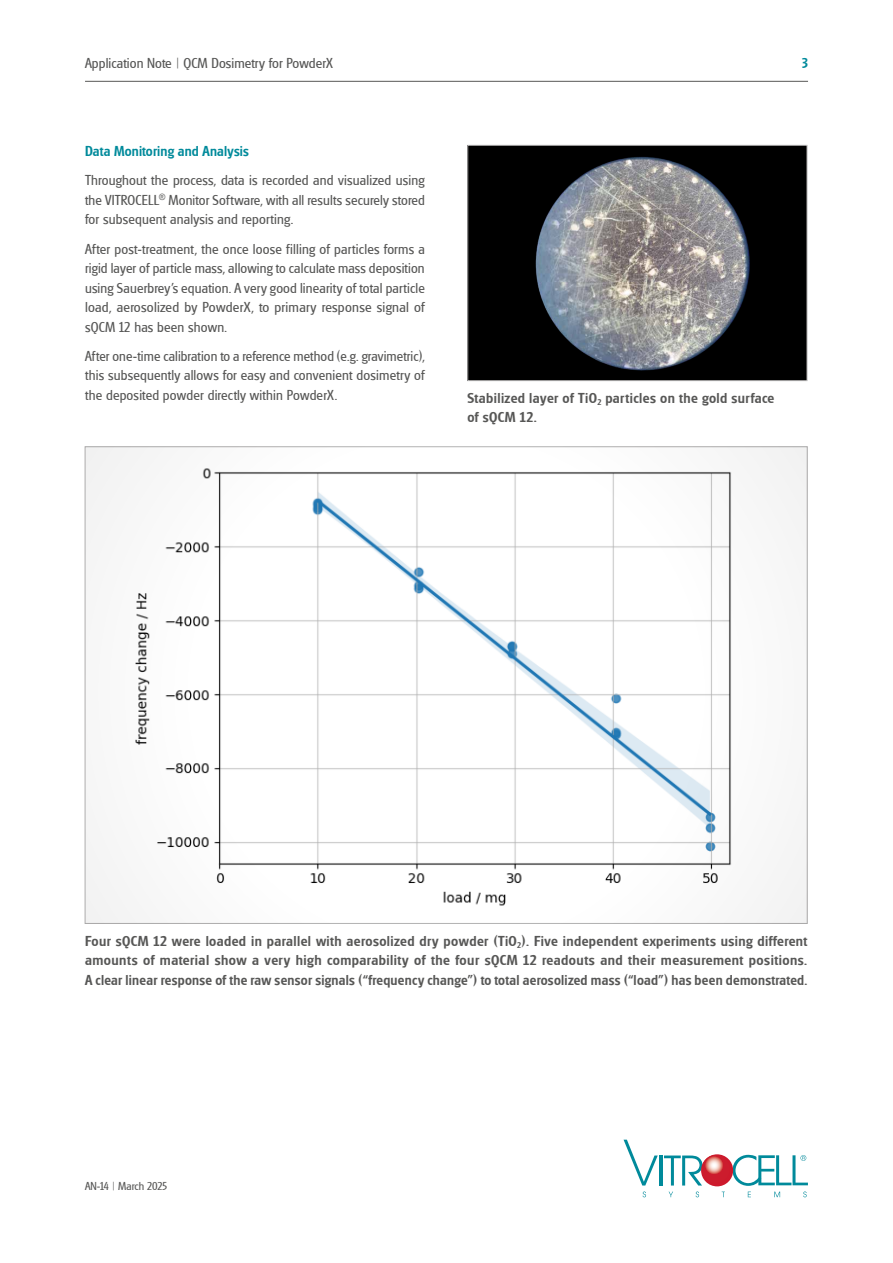
<style>
.page{position:relative;width:893px;height:1263px;background:#fff}
.page>*{position:absolute;margin:0;border:0;box-sizing:border-box;transform-origin:0 0}
.t1{font:15px/19.5px "Glasgow RR";letter-spacing:.01em;color:#575756;text-align:justify}
.t2{font:500 15px/19.5px "Glasgow RR";letter-spacing:.02em;color:#575756;text-align:justify}
.t3{font:15px/19.5px "Glasgow RR";letter-spacing:.01em;color:#575756;text-align:justify;scale:.95 1}
.t4{font:500 15px "Glasgow RR";letter-spacing:.01em;color:#008a9b}
.t5{font:12px "Glasgow RR";color:#575756}
</style>
<div class="page">
<div style="left:468px;top:145px;width:339px;height:236px;background:#000"></div>
<img style="left:535px;top:157px;width:215px;height:214px">
<div style="left:467px;top:145px;width:340px;height:236px;border:1px solid #b3b2b2"></div>
<svg style="left:85px;top:446px;width:722px;height:478px"></svg>
<svg style="left:643px;top:1191px;width:3px;height:6px"></svg>
<svg style="left:669px;top:1191px;width:4px;height:6px"></svg>
<svg style="left:696px;top:1191px;width:3px;height:6px"></svg>
<svg style="left:624px;top:1140px;width:34px;height:45px"></svg>
<hr style="left:659px;top:1155px;width:3px;height:30px;background:#008a9b">
<svg style="left:664px;top:1155px;width:38px;height:30px"></svg>
<svg style="left:732px;top:1155px;width:76px;height:42px"></svg>
<svg style="left:701px;top:1154px;width:32px;height:32px"></svg>
<svg style="left:702px;top:1155px;width:28px;height:28px"></svg>
<hr style="left:85px;top:81px;width:723px;height:1px;background:#575756">
<p class="t1" style="left:85px;top:54px;width:249px">Application Note | QCM Dosimetry for PowderX</p>
<p class="t4" style="left:802px;top:55px;width:7px">3</p>
<p class="t4" style="left:85px;top:143px;width:165px">Data Monitoring and Analysis</p>
<p class="t1" style="left:85px;top:171px;width:341px">Throughout the process, data is recorded and visualized using the VITROCELL<sup>®</sup> Monitor Software, with all results securely stored for subsequent analysis and reporting.</p>
<p class="t1" style="left:85px;top:239px;width:341px">After post-treatment, the once loose filling of particles forms a rigid layer of particle mass, allowing to calculate mass deposition using Sauerbrey’s equation. A very good linearity of total particle load, aerosolized by PowderX, to primary response signal of sQCM 12 has been shown.</p>
<p class="t3" style="left:85px;top:347px;width:359px">After one-time calibration to a reference method (e.g. gravimetric), this subsequently allows for easy and convenient dosimetry of the deposited powder directly within PowderX.</p>
<p class="t2" style="left:467px;top:388px;width:308px">Stabilized layer of TiO<sub>2</sub> particles on the gold surface of sQCM 12.</p>
<p class="t2" style="left:85px;top:931px;width:724px">Four sQCM 12 were loaded in parallel with aerosolized dry powder (TiO<sub>2</sub>). Five independent experiments using different amounts of material show a very high comparability of the four sQCM 12 readouts and their measurement positions.<br>A clear linear response of the raw sensor signals (“frequency change”) to total aerosolized mass (“load”) has been demonstrated.</p>
<p class="t5" style="left:85px;top:1179px;width:83px">AN-14 | March 2025</p>
</div>
